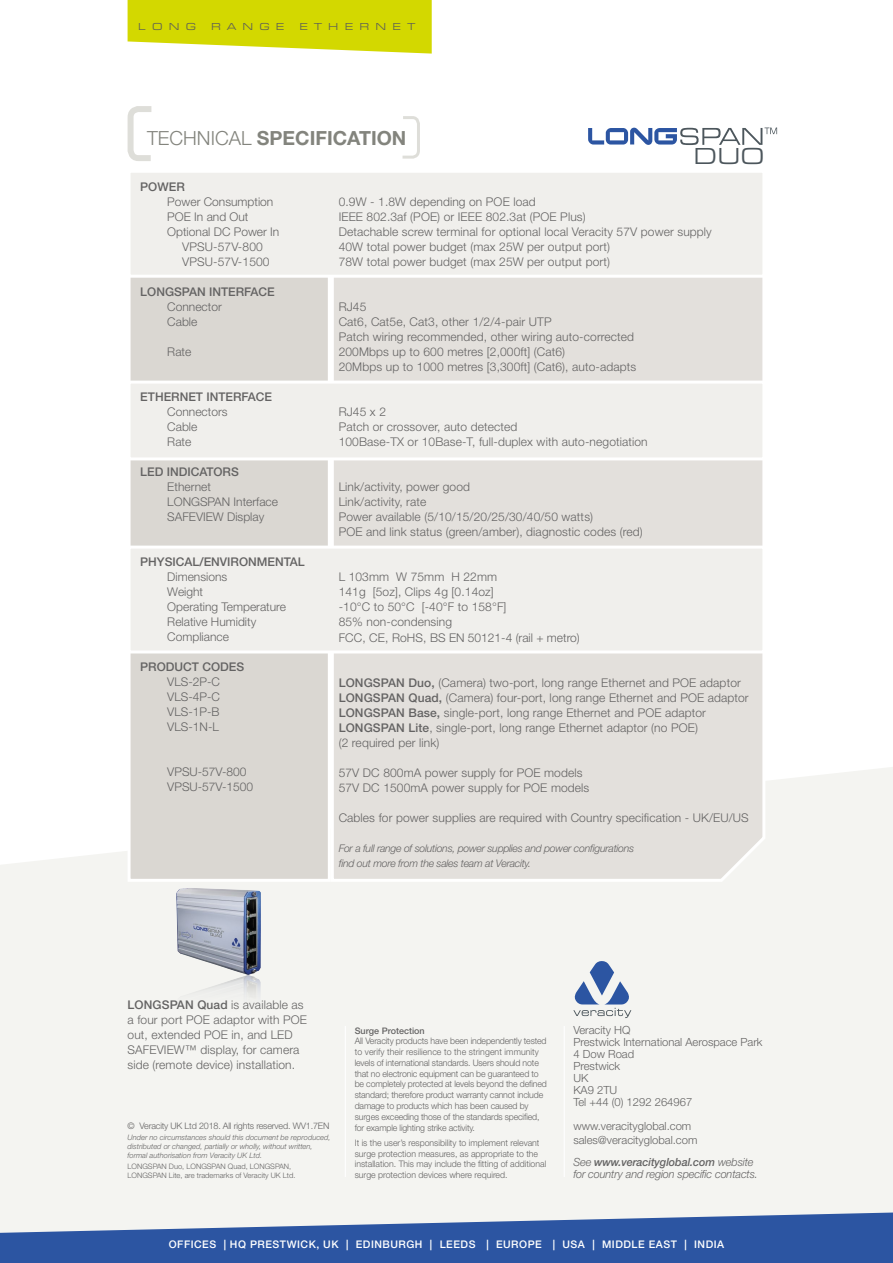
<style>
.page{position:relative;width:893px;height:1263px;background:#fff}
.page>*{position:absolute;margin:0;border:0;box-sizing:border-box;transform-origin:0 0}
.t1{font:24px "Eurostile Ext";color:#4c565c}
.t2{font:700 19.5px "Helvetica Neue LT Std";color:#83847d}
.t3{font:300 12px/15px "Helvetica Neue LT Std";letter-spacing:.01em;color:#646363}
.t4{font:500 12px "Helvetica Neue LT Std";color:#646363}
.t5{font:300 11.25px/12px "Helvetica Neue LT Std";color:#646363}
.t6{font:italic 300 11.25px/12px "Helvetica Neue LT Std";letter-spacing:-.01em;color:#646363}
.t7{font:italic 300 10.5px/15px "Helvetica Neue LT Std";letter-spacing:-.025em;color:#646363}
.t8{font:500 10.5px "Helvetica Neue LT Std";letter-spacing:.05em;color:#fff}
.t9{font:10.5px "Eurostile Ext";letter-spacing:.59em;color:#5d5f56}
.t10{font:300 9px/10.8px "Helvetica Neue LT Std";letter-spacing:-.015em;color:#646363}
.t11{font:500 9px "Helvetica Neue LT Std";color:#646363}
.t12{font:italic 300 7.5px/9px "Helvetica Neue LT Std";color:#646363}
.t13{font:300 7.5px/9px "Helvetica Neue LT Std";color:#646363}
.s1{font-weight:300}
.s2{font-weight:500}
</style>
<div class="page">
<div style="left:0;top:767px;width:893px;height:445px;background:#f4f4f1"></div>
<div style="left:128px;top:170px;width:203px;height:712px;background:#dad7d2;border:3px solid #fff"></div>
<div style="left:329px;top:278px;width:438px;height:605px;background:#e3e0dc"></div>
<svg style="left:402px;top:116px;width:18px;height:43px"></svg>
<svg style="left:127px;top:106px;width:25px;height:55px"></svg>
<div style="left:129px;top:382px;width:635px;height:77px;background:#f0efec"></div>
<div style="left:128px;top:381px;width:637px;height:79px;border:3px solid #fff"></div>
<div style="left:129px;top:547px;width:635px;height:105px;background:#f0efec"></div>
<div style="left:128px;top:546px;width:637px;height:107px;border:3px solid #fff"></div>
<svg style="left:588px;top:127px;width:189px;height:18px"></svg>
<svg style="left:128px;top:0;width:304px;height:54px;background:#d8dc1e"></svg>
<div style="left:129px;top:171px;width:635px;height:105px;background:#f0efec"></div>
<div style="left:128px;top:170px;width:637px;height:108px;border:3px solid #fff"></div>
<img style="left:176px;top:888px;width:85px;height:174px">
<svg style="left:0;top:1212px;width:893px;height:51px;fill:#2c55a2"></svg>
<hr style="left:564px;top:1026px;width:1px;height:151px;background:#fff">
<hr style="left:345px;top:1026px;width:1px;height:151px;background:#fff">
<svg style="left:573px;top:961px;width:58px;height:57px"></svg>
<p class="t9" style="left:138px;top:21px;width:59px">LONG</p>
<p class="t9" style="left:211px;top:21px;width:75px">RANGE</p>
<p class="t9" style="left:299px;top:21px;width:117px">ETHERNET</p>
<h2 class="t2" style="left:147px;top:126px;width:261px"><span class="s1">TECHNICAL</span> SPECIFICATION</h2>
<h1 class="t1" style="left:694px;top:143px;width:72px">DUO</h1>
<p class="t4" style="left:140px;top:180px;width:46px">POWER</p>
<p class="t3" style="left:167px;top:194px;width:108px">Power Consumption</p>
<p class="t3" style="left:167px;top:209px;width:83px">POE In and Out</p>
<p class="t3" style="left:167px;top:224px;width:114px">Optional DC Power In</p>
<p class="t3" style="left:182px;top:239px;width:82px">VPSU-57V-800</p>
<p class="t3" style="left:182px;top:254px;width:89px">VPSU-57V-1500</p>
<p class="t4" style="left:140px;top:285px;width:136px">LONGSPAN INTERFACE</p>
<p class="t3" style="left:167px;top:299px;width:56px">Connector<br>Cable</p>
<p class="t3" style="left:167px;top:344px;width:26px">Rate</p>
<p class="t4" style="left:140px;top:390px;width:133px">ETHERNET INTERFACE</p>
<p class="t3" style="left:167px;top:404px;width:62px">Connectors<br>Cable<br>Rate</p>
<p class="t4" style="left:140px;top:465px;width:100px">LED INDICATORS</p>
<p class="t3" style="left:167px;top:479px;width:112px">Ethernet<br>LONGSPAN Interface<br>SAFEVIEW Display</p>
<p class="t4" style="left:140px;top:555px;width:166px">PHYSICAL/ENVIRONMENTAL</p>
<p class="t3" style="left:167px;top:569px;width:120px">Dimensions<br>Weight<br>Operating Temperature<br>Relative Humidity<br>Compliance</p>
<p class="t4" style="left:140px;top:660px;width:105px">PRODUCT CODES</p>
<p class="t3" style="left:167px;top:674px;width:54px;text-align:justify">VLS-2P-C VLS-4P-C VLS-1P-B VLS-1N-L</p>
<p class="t3" style="left:167px;top:764px;width:87px">VPSU-57V-800<br>VPSU-57V-1500</p>
<p class="t3" style="left:339px;top:194px;width:375px">0.9W - 1.8W depending on POE load<br>IEEE 802.3af (POE) or IEEE 802.3at (POE Plus)<br>Detachable screw terminal for optional local Veracity 57V power supply 40W total power budget (max 25W per output port)<br>78W total power budget (max 25W per output port)</p>
<p class="t3" style="left:339px;top:299px;width:299px">RJ45<br>Cat6, Cat5e, Cat3, other 1/2/4-pair UTP<br>Patch wiring recommended, other wiring auto-corrected 200Mbps up to 600 metres [2,000ft] (Cat6)<br>20Mbps up to 1000 metres [3,300ft] (Cat6), auto-adapts</p>
<p class="t3" style="left:339px;top:404px;width:311px">RJ45 x 2<br>Patch or crossover, auto detected<br>100Base-TX or 10Base-T, full-duplex with auto-negotiation</p>
<p class="t3" style="left:339px;top:479px;width:305px">Link/activity, power good<br>Link/activity, rate<br>Power available (5/10/15/20/25/30/40/50 watts)<br>POE and link status (green/amber), diagnostic codes (red)</p>
<p class="t3" style="left:339px;top:569px;width:243px">L 103mm W 75mm H 22mm<br>141g [5oz], Clips 4g [0.14oz]<br>-10°C to 50°C [-40°F to 158°F]<br>85% non-condensing<br>FCC, CE, RoHS, BS EN 50121-4 (rail + metro)</p>
<p class="t3" style="left:339px;top:675px;width:411px"><span class="s2">LONGSPAN Duo,</span> (Camera) two-port, long range Ethernet and POE adaptor <span class="s2">LONGSPAN Quad,</span> (Camera) four-port, long range Ethernet and POE adaptor <span class="s2">LONGSPAN Base,</span> single-port, long range Ethernet and POE adaptor <span class="s2">LONGSPAN Lite</span>, single-port, long range Ethernet adaptor (no POE)<br>(2 required per link)</p>
<p class="t3" style="left:339px;top:765px;width:252px">57V DC 800mA power supply for POE models<br>57V DC 1500mA power supply for POE models</p>
<p class="t3" style="left:339px;top:810px;width:412px">Cables for power supplies are required with Country specification - UK/EU/US</p>
<p class="t7" style="left:339px;top:840px;width:297px">For a full range of solutions, power supplies and power configurations find out more from the sales team at Veracity.</p>
<p class="t3" style="left:128px;top:997px;width:181px"><span class="s2">LONGSPAN Quad</span> is available as a four port POE adaptor with POE out, extended POE in, and LED<br>SAFEVIEW™ display, for camera side (remote device) installation.</p>
<p class="t10" style="left:128px;top:1120px;width:203px">© Veracity UK Ltd 2018. All rights reserved. WV1.7EN</p>
<p class="t12" style="left:128px;top:1133px;width:204px">Under no circumstances should this document be reproduced, distributed or changed, partially or wholly, without written, formal authorisation from Veracity UK Ltd.</p>
<p class="t13" style="left:128px;top:1162px;width:169px">LONGSPAN Duo, LONGSPAN Quad, LONGSPAN,<br>LONGSPAN Lite, are trademarks of Veracity UK Ltd.</p>
<p class="t11" style="left:355px;top:1025px;width:72px">Surge Protection</p>
<p class="t10" style="left:355px;top:1035px;width:194px">All Veracity products have been independently tested to verify their resilience to the stringent immunity levels of international standards. Users should note that no electronic equipment can be guaranteed to be completely protected at levels beyond the defined standard; therefore product warranty cannot include damage to products which has been caused by surges exceeding those of the standards specified, for example lighting strike activity.</p>
<p class="t10" style="left:355px;top:1137px;width:193px">It is the user’s responsibility to implement relevant surge protection measures, as appropriate to the installation. This may include the fitting of additional surge protection devices where required.</p>
<p class="t5" style="left:573px;top:1024px;width:191px">Veracity HQ<br>Prestwick International Aerospace Park<br>4 Dow Road<br>Prestwick<br>UK<br>KA9 2TU<br>Tel +44 (0) 1292 264967</p>
<p class="t5" style="left:573px;top:1119px;width:126px;line-height:13.5px">www.veracityglobal.com sales@veracityglobal.com</p>
<p class="t6" style="left:573px;top:1156px;width:186px">See <span class="s2">www.veracityglobal.com</span> website for country and region specific contacts.</p>
<p class="t8" style="left:169px;top:1238px;width:557px">OFFICES | HQ PRESTWICK, UK | EDINBURGH | LEEDS | EUROPE | USA | MIDDLE EAST | INDIA</p>
</div>
